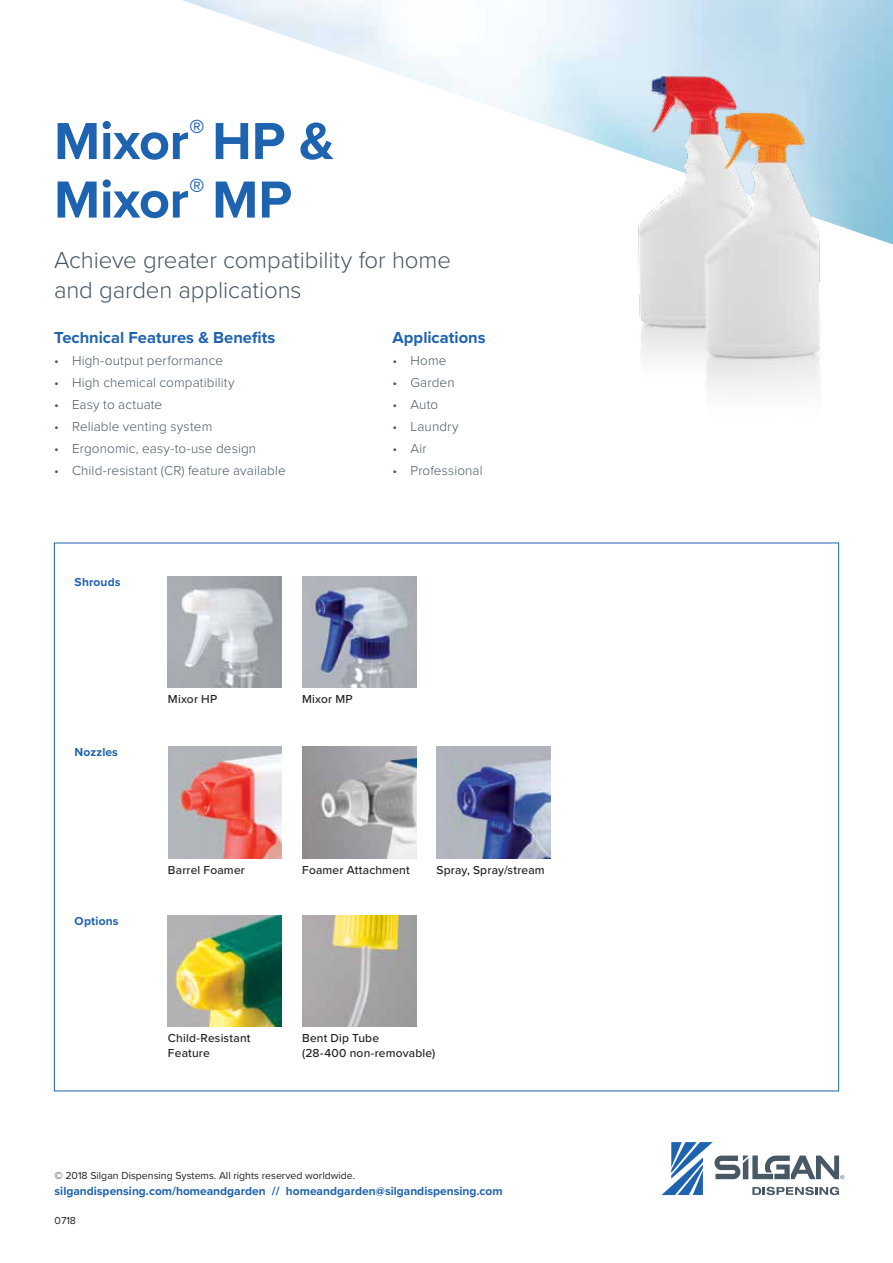
<style>
.page{position:relative;width:893px;height:1263px;background:#fff}
.page>*{position:absolute;margin:0;border:0;box-sizing:border-box;transform-origin:0 0}
.t1{font:700 54px/58.5px "Proxima Nova";letter-spacing:-.005em;color:#1e63af}
.t2{font:300 24px/30px "Proxima Nova";letter-spacing:-.005em;color:#485865}
.t3{font:700 16.5px "Proxima Nova";color:#1e63af}
.t4{font:300 13.5px "Proxima Nova";letter-spacing:.01em;color:#485865}
.t5{font:500 12px/15px "Proxima Nova";letter-spacing:.015em;color:#231f20}
.t6{font:700 12px "Proxima Nova";color:#1e63af}
.t7{font:10.5px "Proxima Nova";color:#231f20}
</style>
<div class="page">
<svg style="left:661px;top:1142px;width:183px;height:53px"></svg>
<img style="left:168px;top:576px;width:114px;height:111px">
<img style="left:168px;top:915px;width:114px;height:111px">
<img style="left:302px;top:576px;width:114px;height:111px">
<img style="left:302px;top:915px;width:114px;height:111px">
<img style="left:168px;top:747px;width:114px;height:111px">
<img style="left:302px;top:747px;width:114px;height:111px">
<img style="left:437px;top:747px;width:113px;height:111px">
<img style="left:606px;top:63px;width:218px;height:327px">
<h1 class="t1" style="left:54px;top:111px;width:282px">Mixor<sup>®</sup> HP &amp;<br>Mixor<sup>®</sup> MP</h1>
<h2 class="t2" style="left:54px;top:244px;width:398px">Achieve greater compatibility for home and garden applications</h2>
<p class="t3" style="left:54px;top:325px;width:223px">Technical Features &amp; Benefits</p>
<p class="t4" style="left:54px;top:351px;width:171px">• High-output performance</p>
<p class="t4" style="left:54px;top:373px;width:182px">• High chemical compatibility</p>
<p class="t4" style="left:54px;top:395px;width:110px">• Easy to actuate</p>
<p class="t4" style="left:54px;top:417px;width:160px">• Reliable venting system</p>
<p class="t4" style="left:54px;top:439px;width:204px">• Ergonomic, easy-to-use design</p>
<p class="t4" style="left:54px;top:461px;width:233px">• Child-resistant (CR) feature available</p>
<p class="t3" style="left:392px;top:325px;width:95px">Applications</p>
<p class="t4" style="left:392px;top:351px;width:56px">• Home</p>
<p class="t4" style="left:392px;top:373px;width:64px">• Garden</p>
<p class="t4" style="left:392px;top:395px;width:47px">• Auto</p>
<p class="t4" style="left:392px;top:417px;width:68px">• Laundry</p>
<p class="t4" style="left:392px;top:439px;width:36px">• Air</p>
<p class="t4" style="left:392px;top:461px;width:92px">• Professional</p>
<p class="t6" style="left:75px;top:573px;width:48px">Shrouds</p>
<p class="t6" style="left:75px;top:743px;width:45px">Nozzles</p>
<p class="t6" style="left:75px;top:912px;width:45px">Options</p>
<p class="t5" style="left:168px;top:691px;width:51px">Mixor HP</p>
<p class="t5" style="left:302px;top:691px;width:52px">Mixor MP</p>
<p class="t5" style="left:168px;top:862px;width:78px">Barrel Foamer</p>
<p class="t5" style="left:302px;top:862px;width:109px">Foamer Attachment</p>
<p class="t5" style="left:436px;top:862px;width:110px">Spray, Spray/stream</p>
<p class="t5" style="left:168px;top:1030px;width:84px">Child-Resistant<br>Feature</p>
<p class="t5" style="left:302px;top:1030px;width:135px">Bent Dip Tube<br>(28-400 non-removable)</p>
<p class="t7" style="left:55px;top:1168px;width:302px">© 2018 Silgan Dispensing Systems. All rights reserved worldwide.</p>
<p class="t6" style="left:55px;top:1182px;width:449px">silgandispensing.com/homeandgarden // homeandgarden@silgandispensing.com</p>
<p class="t7" style="left:55px;top:1213px;width:23px">0718</p>
</div>
